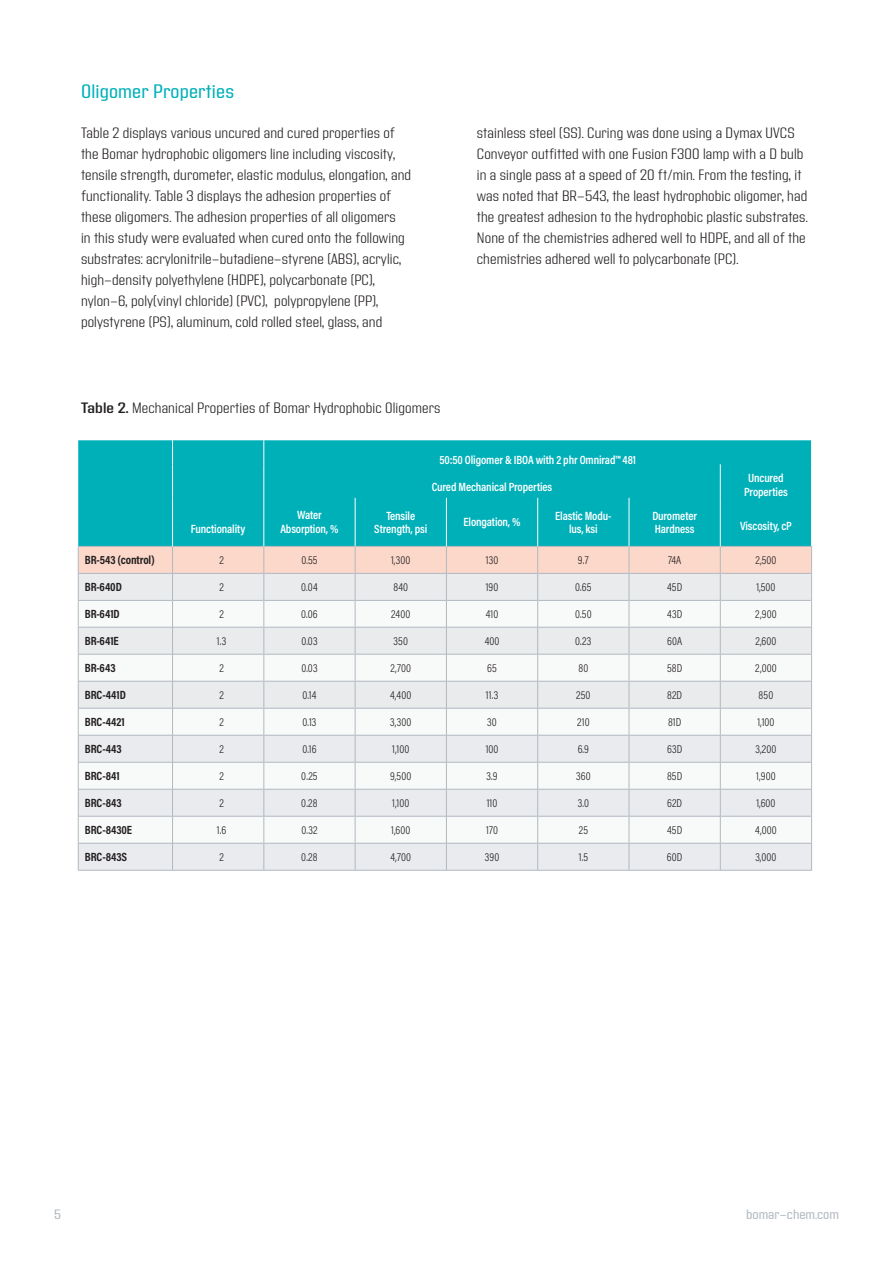
<style>
.page{position:relative;width:893px;height:1263px;background:#fff}
.page>*{position:absolute;margin:0;border:0;box-sizing:border-box;transform-origin:0 0}
.t1{font:19.5px "Address Sans Pro";letter-spacing:.01em;color:#00b0b9}
.t2{font:300 15px/21px "Address Sans Pro";letter-spacing:.01em;color:#231f20}
.t3{font:13.5px "Address Sans Pro";color:#b1b9bf}
.t4{font:600 12px/13.5px "Acumin Pro Cond";letter-spacing:-.01em;color:#fff;text-align:center}
.t5{font:700 12px "Acumin Pro Cond";letter-spacing:-.005em;color:#231f20}
.t6{font:300 11.7px "Acumin Pro Cond";letter-spacing:.01em;color:#231f20}
.s1{font-weight:600}
</style>
<div class="page">
<div style="left:78px;top:440px;width:733px;height:106px;background:#00b0b9"></div>
<hr style="left:78px;top:870px;width:95px;height:1px;background:#b1b9bf">
<hr style="left:173px;top:870px;width:91px;height:1px;background:#b1b9bf">
<hr style="left:264px;top:870px;width:91px;height:1px;background:#b1b9bf">
<hr style="left:355px;top:870px;width:91px;height:1px;background:#b1b9bf">
<hr style="left:446px;top:870px;width:92px;height:1px;background:#b1b9bf">
<hr style="left:538px;top:870px;width:91px;height:1px;background:#b1b9bf">
<hr style="left:629px;top:870px;width:91px;height:1px;background:#b1b9bf">
<hr style="left:720px;top:870px;width:92px;height:1px;background:#b1b9bf">
<svg style="left:811px;top:440px;width:1px;height:24px"></svg>
<hr style="left:355px;top:498px;width:1px;height:48px;background:#fff">
<hr style="left:446px;top:498px;width:1px;height:48px;background:#fff">
<hr style="left:537px;top:498px;width:1px;height:48px;background:#fff">
<hr style="left:629px;top:498px;width:1px;height:48px;background:#fff">
<svg style="left:78px;top:546px;width:734px;height:324px"></svg>
<hr style="left:720px;top:464px;width:1px;height:34px;background:#fff">
<hr style="left:720px;top:498px;width:1px;height:48px;background:#fff">
<svg style="left:172px;top:440px;width:1px;height:24px"></svg>
<svg style="left:263px;top:440px;width:1px;height:24px"></svg>
<hr style="left:172px;top:464px;width:1px;height:34px;background:#fff">
<hr style="left:263px;top:464px;width:1px;height:34px;background:#fff">
<hr style="left:172px;top:498px;width:1px;height:48px;background:#fff">
<hr style="left:263px;top:498px;width:1px;height:48px;background:#fff">
<h1 class="t1" style="left:81px;top:81px;width:155px">Oligomer Properties</h1>
<p class="t2" style="left:81px;top:123px;width:332px">Table 2 displays various uncured and cured properties of the Bomar hydrophobic oligomers line including viscosity, tensile strength, durometer, elastic modulus, elongation, and functionality. Table 3 displays the adhesion properties of these oligomers. The adhesion properties of all oligomers<br>in this study were evaluated when cured onto the following substrates: acrylonitrile-butadiene-styrene (ABS), acrylic, high-density polyethylene (HDPE), polycarbonate (PC), nylon-6, poly(vinyl chloride) (PVC), polypropylene (PP), polystyrene (PS), aluminum, cold rolled steel, glass, and</p>
<p class="t2" style="left:477px;top:123px;width:332px">stainless steel (SS). Curing was done using a Dymax UVCS Conveyor outfitted with one Fusion F300 lamp with a D bulb in a single pass at a speed of 20 ft/min. From the testing, it was noted that BR-543, the least hydrophobic oligomer, had the greatest adhesion to the hydrophobic plastic substrates.<br>None of the chemistries adhered well to HDPE, and all of the chemistries adhered well to polycarbonate (PC).</p>
<p class="t2" style="left:81px;top:398px;width:361px"><span class="s1">Table 2.</span> Mechanical Properties of Bomar Hydrophobic Oligomers</p>
<p class="t4" style="left:439px;top:453px;width:198px">50:50 Oligomer &amp; IBOA with 2 phr Omnirad™ 481</p>
<p class="t4" style="left:191px;top:522px;width:56px">Functionality</p>
<p class="t4" style="left:432px;top:480px;width:122px">Cured Mechanical Properties</p>
<p class="t4" style="left:744px;top:471px;width:45px">Uncured<br>Properties</p>
<p class="t4" style="left:280px;top:508px;width:60px">Water<br>Absorption, %</p>
<p class="t4" style="left:374px;top:508px;width:55px">Tensile<br>Strength, psi</p>
<p class="t4" style="left:464px;top:515px;width:59px">Elongation, %</p>
<p class="t4" style="left:555px;top:508px;width:58px">Elastic Modu&shy;lus, ksi</p>
<p class="t4" style="left:652px;top:508px;width:46px;text-align:left">Durometer<br>Hardness</p>
<p class="t4" style="left:740px;top:519px;width:53px">Viscosity, cP</p>
<p class="t5" style="left:85px;top:552px;width:71px">BR-543 (control)</p>
<p class="t6" style="left:219px;top:553px;width:6px">2</p>
<p class="t6" style="left:301px;top:553px;width:18px">0.55</p>
<p class="t6" style="left:391px;top:553px;width:21px">1,300</p>
<p class="t6" style="left:486px;top:553px;width:14px">130</p>
<p class="t6" style="left:578px;top:553px;width:12px">9.7</p>
<p class="t6" style="left:668px;top:553px;width:15px">74A</p>
<p class="t6" style="left:755px;top:553px;width:23px">2,500</p>
<p class="t5" style="left:85px;top:579px;width:38px">BR-640D</p>
<p class="t6" style="left:219px;top:580px;width:6px">2</p>
<p class="t6" style="left:301px;top:580px;width:18px">0.04</p>
<p class="t6" style="left:393px;top:580px;width:16px">840</p>
<p class="t6" style="left:486px;top:580px;width:14px">190</p>
<p class="t6" style="left:575px;top:580px;width:18px">0.65</p>
<p class="t6" style="left:667px;top:580px;width:17px">45D</p>
<p class="t6" style="left:756px;top:580px;width:21px">1,500</p>
<p class="t5" style="left:85px;top:606px;width:36px">BR-641D</p>
<p class="t6" style="left:219px;top:606px;width:6px">2</p>
<p class="t6" style="left:301px;top:606px;width:18px">0.06</p>
<p class="t6" style="left:391px;top:606px;width:21px">2400</p>
<p class="t6" style="left:486px;top:606px;width:14px">410</p>
<p class="t6" style="left:575px;top:606px;width:18px">0.50</p>
<p class="t6" style="left:667px;top:606px;width:17px">43D</p>
<p class="t6" style="left:755px;top:606px;width:23px">2,900</p>
<p class="t5" style="left:85px;top:633px;width:35px">BR-641E</p>
<p class="t6" style="left:217px;top:633px;width:11px">1.3</p>
<p class="t6" style="left:301px;top:633px;width:18px">0.03</p>
<p class="t6" style="left:394px;top:633px;width:16px">350</p>
<p class="t6" style="left:485px;top:633px;width:16px">400</p>
<p class="t6" style="left:575px;top:633px;width:18px">0.23</p>
<p class="t6" style="left:667px;top:633px;width:17px">60A</p>
<p class="t6" style="left:755px;top:633px;width:23px">2,600</p>
<p class="t5" style="left:85px;top:660px;width:32px">BR-643</p>
<p class="t6" style="left:219px;top:660px;width:6px">2</p>
<p class="t6" style="left:301px;top:660px;width:18px">0.03</p>
<p class="t6" style="left:390px;top:660px;width:22px">2,700</p>
<p class="t6" style="left:487px;top:660px;width:11px">65</p>
<p class="t6" style="left:578px;top:660px;width:11px">80</p>
<p class="t6" style="left:667px;top:660px;width:17px">58D</p>
<p class="t6" style="left:755px;top:660px;width:23px">2,000</p>
<p class="t5" style="left:85px;top:687px;width:42px">BRC-441D</p>
<p class="t6" style="left:219px;top:687px;width:6px">2</p>
<p class="t6" style="left:302px;top:687px;width:16px">0.14</p>
<p class="t6" style="left:390px;top:687px;width:23px">4,400</p>
<p class="t6" style="left:486px;top:687px;width:14px">11.3</p>
<p class="t6" style="left:576px;top:687px;width:16px">250</p>
<p class="t6" style="left:667px;top:687px;width:16px">82D</p>
<p class="t6" style="left:759px;top:687px;width:16px">850</p>
<p class="t5" style="left:85px;top:714px;width:41px">BRC-4421</p>
<p class="t6" style="left:219px;top:714px;width:6px">2</p>
<p class="t6" style="left:303px;top:714px;width:15px">0.13</p>
<p class="t6" style="left:390px;top:714px;width:23px">3,300</p>
<p class="t6" style="left:487px;top:714px;width:11px">30</p>
<p class="t6" style="left:577px;top:714px;width:14px">210</p>
<p class="t6" style="left:668px;top:714px;width:15px">81D</p>
<p class="t6" style="left:757px;top:714px;width:19px">1,100</p>
<p class="t5" style="left:85px;top:741px;width:38px">BRC-443</p>
<p class="t6" style="left:219px;top:741px;width:6px">2</p>
<p class="t6" style="left:302px;top:741px;width:16px">0.16</p>
<p class="t6" style="left:392px;top:741px;width:19px">1,100</p>
<p class="t6" style="left:486px;top:741px;width:14px">100</p>
<p class="t6" style="left:578px;top:741px;width:13px">6.9</p>
<p class="t6" style="left:667px;top:741px;width:17px">63D</p>
<p class="t6" style="left:755px;top:741px;width:23px">3,200</p>
<p class="t5" style="left:85px;top:768px;width:36px">BRC-841</p>
<p class="t6" style="left:219px;top:768px;width:6px">2</p>
<p class="t6" style="left:301px;top:768px;width:18px">0.25</p>
<p class="t6" style="left:390px;top:768px;width:23px">9,500</p>
<p class="t6" style="left:486px;top:768px;width:13px">3.9</p>
<p class="t6" style="left:576px;top:768px;width:16px">360</p>
<p class="t6" style="left:667px;top:768px;width:17px">85D</p>
<p class="t6" style="left:756px;top:768px;width:21px">1,900</p>
<p class="t5" style="left:85px;top:795px;width:38px">BRC-843</p>
<p class="t6" style="left:219px;top:795px;width:6px">2</p>
<p class="t6" style="left:301px;top:795px;width:18px">0.28</p>
<p class="t6" style="left:392px;top:795px;width:19px">1,100</p>
<p class="t6" style="left:487px;top:795px;width:12px">110</p>
<p class="t6" style="left:578px;top:795px;width:13px">3.0</p>
<p class="t6" style="left:667px;top:795px;width:17px">62D</p>
<p class="t6" style="left:756px;top:795px;width:21px">1,600</p>
<p class="t5" style="left:85px;top:822px;width:49px">BRC-8430E</p>
<p class="t6" style="left:217px;top:822px;width:11px">1.6</p>
<p class="t6" style="left:301px;top:822px;width:18px">0.32</p>
<p class="t6" style="left:391px;top:822px;width:21px">1,600</p>
<p class="t6" style="left:486px;top:822px;width:13px">170</p>
<p class="t6" style="left:579px;top:822px;width:11px">25</p>
<p class="t6" style="left:667px;top:822px;width:17px">45D</p>
<p class="t6" style="left:755px;top:822px;width:23px">4,000</p>
<p class="t5" style="left:85px;top:849px;width:44px">BRC-843S</p>
<p class="t6" style="left:219px;top:849px;width:6px">2</p>
<p class="t6" style="left:301px;top:849px;width:18px">0.28</p>
<p class="t6" style="left:390px;top:849px;width:22px">4,700</p>
<p class="t6" style="left:485px;top:849px;width:16px">390</p>
<p class="t6" style="left:579px;top:849px;width:11px">1.5</p>
<p class="t6" style="left:667px;top:849px;width:17px">60D</p>
<p class="t6" style="left:755px;top:849px;width:23px">3,000</p>
<p class="t3" style="left:54px;top:1207px;width:8px">5</p>
<p class="t3" style="left:746px;top:1207px;width:94px">bomar-chem.com</p>
</div>
